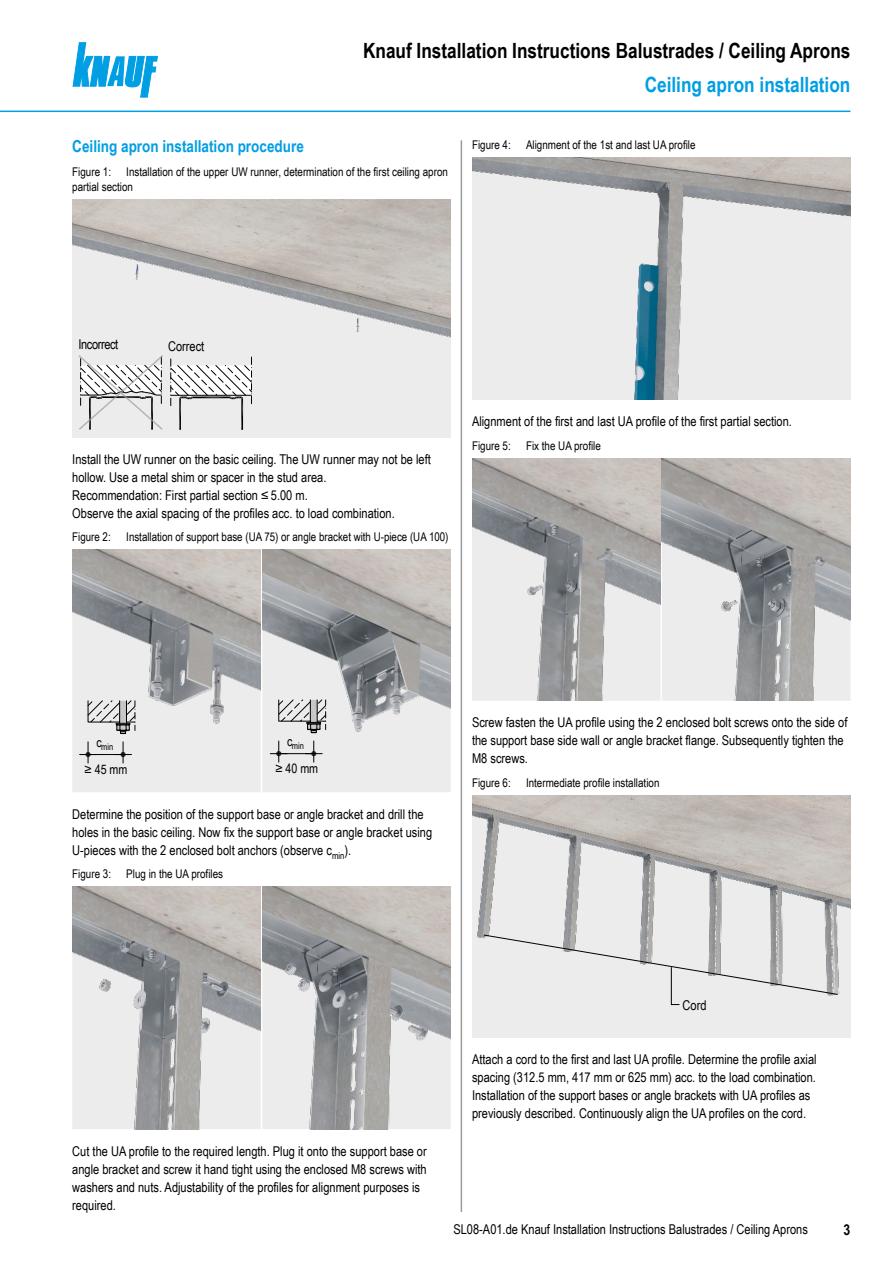
<style>
.page{position:relative;width:893px;height:1263px;background:#fff}
.page>*{position:absolute;margin:0;border:0;box-sizing:border-box;transform-origin:0 0}
.Ue1_Kopf_Ma{font:700 21px "Arial Narrow";color:#000}
.Ue2_Kopf_Ma{font:700 21px "Arial Narrow";color:#009ee3}
.Ue3_11cyan_Ma{font:700 16.5px "Arial Narrow";color:#009ee3}
.t1{font:700 15px "Arial Narrow";color:#000}
.Text_Ma{font:13.5px/18px "Arial Narrow";color:#000}
.Grafik_Ma{font:13.5px/18px "Arial Narrow";color:#000}
.Text_Ma-2{font:13.5px "Arial Narrow";letter-spacing:-.03em;color:#000}
.t2{font:13.05px "Arial Narrow";color:#000}
.t3{font:12px/15px "Arial Narrow";color:#000}
.t4{font:9.15px "Arial Narrow";color:#000}
</style>
<div class="page">
<svg style="left:73px;top:43px;width:84px;height:54px"></svg>
<hr style="left:0;top:111px;width:850px;height:1px;background:#009ee3">
<hr style="left:461px;top:140px;width:1px;height:1072px;background:#9c9c9d">
<img style="left:72px;top:199px;width:379px;height:238px">
<div style="left:72px;top:779px;width:379px;height:13px;background:#ececec"></div>
<hr style="left:261px;top:550px;width:1px;height:242px;background:#fff">
<img style="left:72px;top:550px;width:379px;height:229px">
<img style="left:72px;top:887px;width:379px;height:242px">
<svg style="left:77px;top:354px;width:175px;height:77px"></svg>
<svg style="left:87px;top:700px;width:49px;height:34px;background:#bbb"></svg>
<hr style="left:89px;top:754px;width:34px;height:1px;background:#000">
<svg style="left:80px;top:742px;width:17px;height:21px"></svg>
<svg style="left:115px;top:742px;width:17px;height:21px"></svg>
<hr style="left:280px;top:753px;width:34px;height:1px;background:#000">
<svg style="left:270px;top:741px;width:17px;height:21px"></svg>
<svg style="left:305px;top:741px;width:17px;height:21px"></svg>
<svg style="left:278px;top:699px;width:49px;height:34px;background:#bbb"></svg>
<img style="left:472px;top:157px;width:378px;height:243px">
<img style="left:472px;top:458px;width:188px;height:243px">
<img style="left:662px;top:458px;width:188px;height:243px">
<div style="left:472px;top:795px;width:378px;height:243px;background:#ececec"></div>
<img style="left:472px;top:795px;width:378px;height:211px">
<hr style="left:671px;top:967px;width:1px;height:38px;background:#000">
<svg style="left:483px;top:934px;width:355px;height:61px"></svg>
<p class="Ue1_Kopf_Ma" style="left:363px;top:34px;width:489px">Knauf Installation Instructions Balustrades / Ceiling Aprons</p>
<p class="Ue2_Kopf_Ma" style="left:645px;top:69px;width:207px">Ceiling apron installation</p>
<p class="Ue3_11cyan_Ma" style="left:72px;top:134px;width:233px">Ceiling apron installation procedure</p>
<p class="t3" style="left:72px;top:163px;width:40px">Figure 1:</p>
<p class="t3" style="left:72px;top:163px;width:377px;text-indent:54px">Installation of the upper UW runner, determination of the first ceiling apron partial section</p>
<p class="t3" style="left:472px;top:137px;width:40px">Figure 4:</p>
<p class="t3" style="left:526px;top:137px;width:171px">Alignment of the 1st and last UA profile</p>
<p class="Text_Ma-2" style="left:79px;top:334px;width:41px">Incorrect</p>
<p class="Text_Ma" style="left:168px;top:337px;width:38px">Correct</p>
<p class="Text_Ma" style="left:72px;top:449px;width:360px">Install the UW runner on the basic ceiling. The UW runner may not be left hollow. Use a metal shim or spacer in the stud area.</p>
<p class="Text_Ma" style="left:72px;top:485px;width:324px">Recommendation: First partial section ≤ 5.00 m.<br>Observe the axial spacing of the profiles acc. to load combination.</p>
<p class="t3" style="left:72px;top:529px;width:40px">Figure 2:</p>
<p class="t3" style="left:126px;top:529px;width:324px">Installation of support base (UA 75) or angle bracket with U-piece (UA 100)</p>
<p class="Text_Ma" style="left:472px;top:412px;width:321px">Alignment of the first and last UA profile of the first partial section.</p>
<p class="t3" style="left:472px;top:438px;width:40px">Figure 5:</p>
<p class="t3" style="left:526px;top:438px;width:76px">Fix the UA profile</p>
<p class="t4" style="left:96px;top:740px;width:18px"><sup>c</sup>min</p>
<p class="t2" style="left:85px;top:760px;width:44px">≥ 45 mm</p>
<p class="t4" style="left:287px;top:739px;width:18px"><sup>c</sup>min</p>
<p class="t2" style="left:275px;top:759px;width:44px">≥ 40 mm</p>
<p class="Grafik_Ma" style="left:72px;top:804px;width:361px">Determine the position of the support base or angle bracket and drill the holes in the basic ceiling. Now fix the support base or angle bracket using<br>U-pieces with the 2 enclosed bolt anchors (observe c<sub>min</sub>).</p>
<p class="t3" style="left:72px;top:866px;width:40px">Figure 3:</p>
<p class="t3" style="left:126px;top:866px;width:98px">Plug in the UA profiles</p>
<p class="Grafik_Ma" style="left:472px;top:713px;width:377px">Screw fasten the UA profile using the 2 enclosed bolt screws onto the side of the support base side wall or angle bracket flange. Subsequently tighten the<br>M8 screws.</p>
<p class="t3" style="left:472px;top:774px;width:40px">Figure 6:</p>
<p class="t3" style="left:526px;top:774px;width:135px">Intermediate profile installation</p>
<p class="Text_Ma" style="left:72px;top:1141px;width:356px">Cut the UA profile to the required length. Plug it onto the support base or angle bracket and screw it hand tight using the enclosed M8 screws with washers and nuts. Adjustability of the profiles for alignment purposes is required.</p>
<p class="Text_Ma" style="left:683px;top:995px;width:25px">Cord</p>
<p class="Text_Ma" style="left:472px;top:1050px;width:346px">Attach a cord to the first and last UA profile. Determine the profile axial spacing (312.5 mm, 417 mm or 625 mm) acc. to the load combination.<br>Installation of the support bases or angle brackets with UA profiles as previously described. Continuously align the UA profiles on the cord.</p>
<p class="Text_Ma" style="left:453px;top:1220px;width:356px">SL08-A01.de Knauf Installation Instructions Balustrades / Ceiling Aprons</p>
<p class="t1" style="left:844px;top:1218px;width:8px">3</p>
</div>
